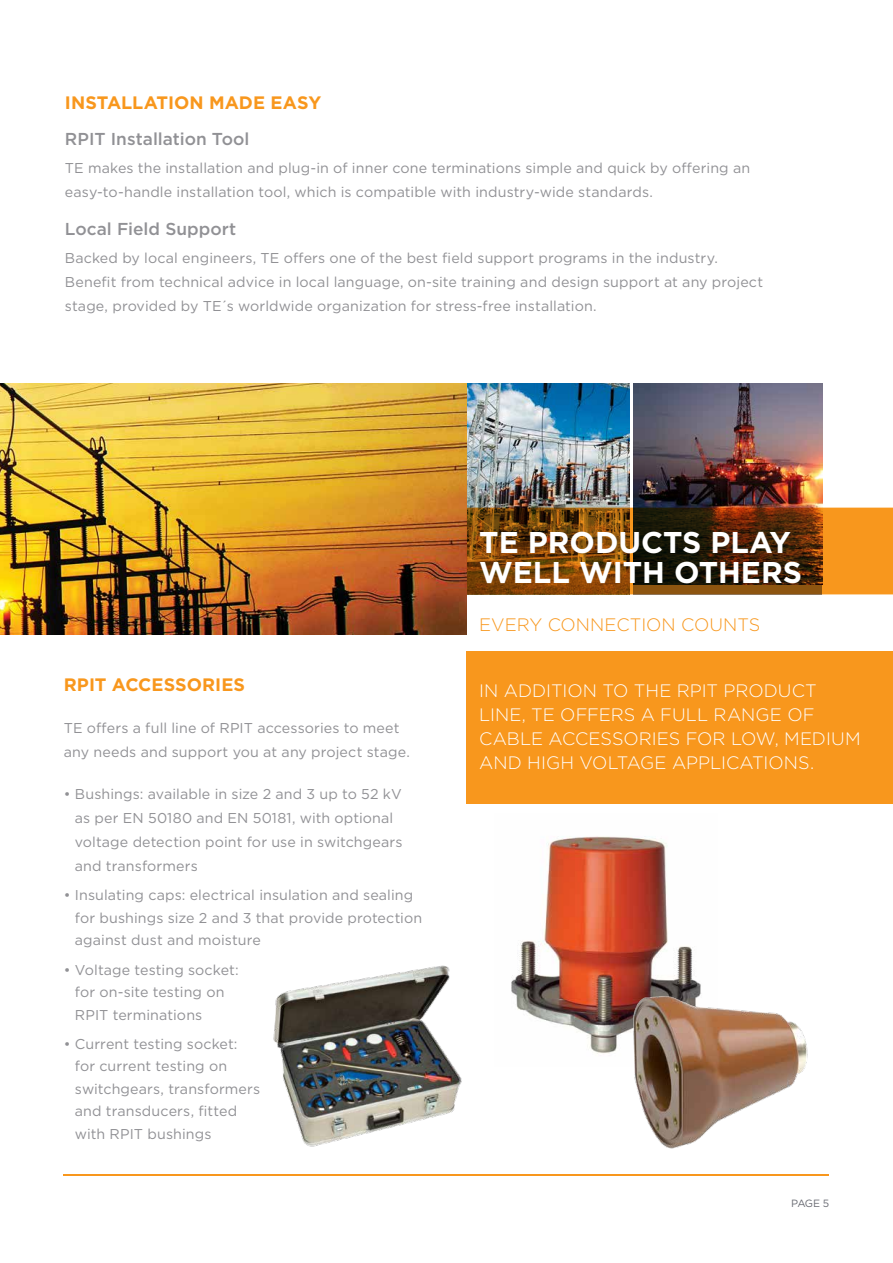
<style>
.page{position:relative;width:893px;height:1263px;background:#fff}
.page>*{position:absolute;margin:0;border:0;box-sizing:border-box;transform-origin:0 0}
.t1{font:700 30px/30px "Gotham";color:#fff}
.t2{font:300 18px/24px "Gotham";color:#fff}
.t3{font:700 18px "Gotham";color:#f8971d}
.t4{font:300 18px "Gotham";color:#f8971d}
.t5{font:500 17.25px "Gotham";color:#919195}
.t6{font:14.25px/22.5px "Gotham";letter-spacing:.01em;color:#919195}
.t7{font:10.5px "Gotham";color:#696b73}
</style>
<div class="page">
<hr style="left:64px;top:1175px;width:765px;height:1px;background:#f8971d">
<img style="left:634px;top:384px;width:188px;height:124px">
<img style="left:467px;top:384px;width:163px;height:211px">
<img style="left:0;top:384px;width:467px;height:250px">
<svg style="left:467px;top:508px;width:426px;height:86px;background:#77440c"></svg>
<div style="left:467px;top:651px;width:426px;height:152px;background:#f8971d"></div>
<img style="left:273px;top:965px;width:189px;height:182px">
<img style="left:511px;top:836px;width:185px;height:218px">
<img style="left:614px;top:981px;width:194px;height:168px">
<p class="t3" style="left:65px;top:91px;width:258px">INSTALLATION MADE EASY</p>
<p class="t5" style="left:65px;top:128px;width:186px">RPIT Installation Tool</p>
<p class="t6" style="left:65px;top:156px;width:687px;line-height:24px">TE makes the installation and plug-in of inner cone terminations simple and quick by offering an easy-to-handle installation tool, which is compatible with industry-wide standards.</p>
<p class="t5" style="left:65px;top:217px;width:173px">Local Field Support</p>
<p class="t6" style="left:65px;top:246px;width:700px;line-height:24px">Backed by local engineers, TE offers one of the best field support programs in the industry.<br>Benefit from technical advice in local language, on-site training and design support at any project stage, provided by TE´s worldwide organization for stress-free installation.</p>
<h1 class="t1" style="left:479px;top:527px;width:324px">TE PRODUCTS PLAY<br>WELL WITH OTHERS</h1>
<p class="t3" style="left:64px;top:673px;width:183px">RPIT ACCESSORIES</p>
<p class="t6" style="left:64px;top:716px;width:348px;line-height:24px">TE offers a full line of RPIT accessories to meet any needs and support you at any project stage.</p>
<p class="t6" style="left:75px;top:782px;width:329px;line-height:24px;text-indent:-11px">• Bushings: available in size 2 and 3 up to 52 kV as per EN 50180 and EN 50181, with optional voltage detection point for use in switchgears and transformers</p>
<p class="t6" style="left:75px;top:884px;width:349px;text-indent:-11px">• Insulating caps: electrical insulation and sealing for bushings size 2 and 3 that provide protection against dust and moisture</p>
<p class="t6" style="left:75px;top:958px;width:165px;text-indent:-11px">• Voltage testing socket: for on-site testing on<br>RPIT terminations</p>
<p class="t6" style="left:75px;top:1032px;width:187px;text-indent:-11px">• Current testing socket: for current testing on switchgears, transformers and transducers, fitted with RPIT bushings</p>
<p class="t4" style="left:479px;top:613px;width:283px">EVERY CONNECTION COUNTS</p>
<p class="t2" style="left:479px;top:678px;width:383px">IN ADDITION TO THE RPIT PRODUCT<br>LINE, TE OFFERS A FULL RANGE OF<br>CABLE ACCESSORIES FOR LOW, MEDIUM<br>AND HIGH VOLTAGE APPLICATIONS.</p>
<p class="t7" style="left:791px;top:1197px;width:39px">PAGE 5</p>
</div>
